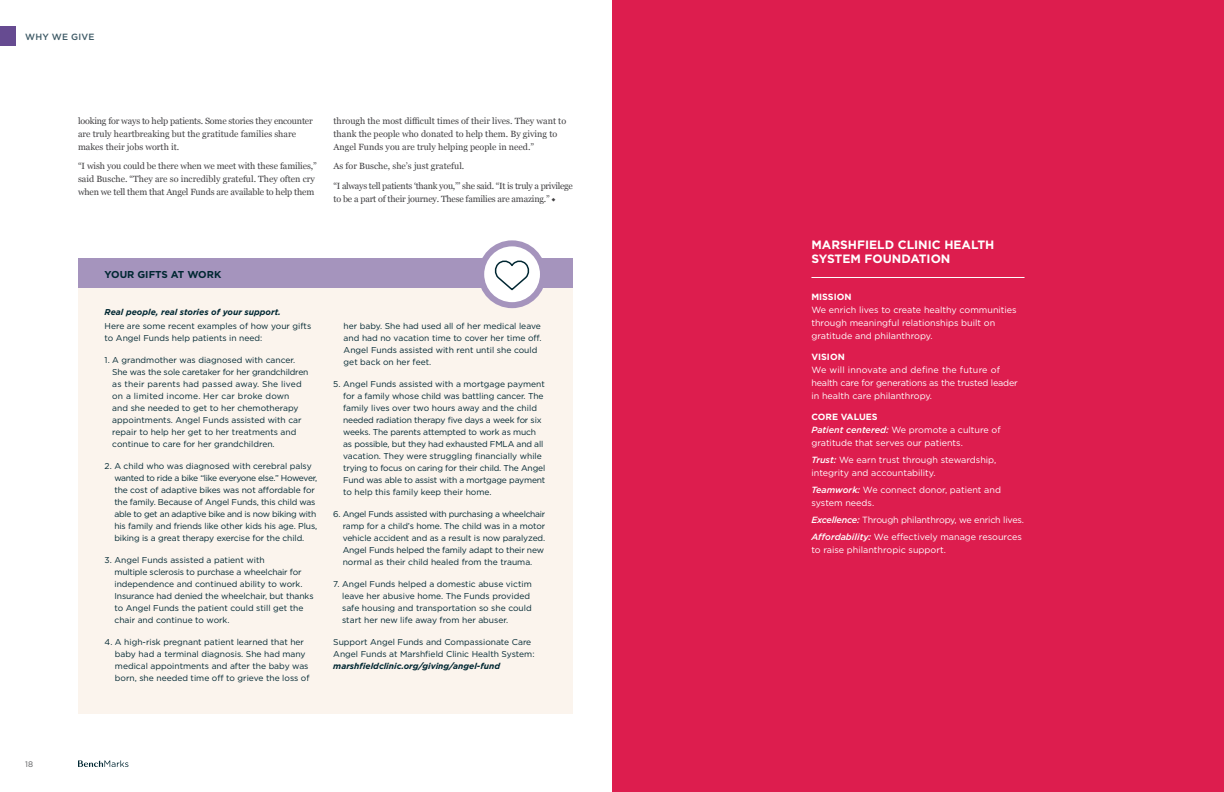
<style>
.page{position:relative;width:1224px;height:792px;background:#fff}
.page>*{position:absolute;margin:0;border:0;box-sizing:border-box;transform-origin:0 0}
.t1{font:700 12.1px/14.5px "Gotham";color:#fff}
.t2{font:700 10px "Gotham";color:#002732}
.t3{font:9px/13px "Gotham";color:#fff}
.t4{font:9px/13px "Georgia";color:#414042}
.t5{font:9px/19.5px "Georgia";letter-spacing:-.03em;color:#414042}
.t6{font:9px/17px "Gotham";letter-spacing:-.02em;color:#fff}
.t7{font:9px "Georgia";letter-spacing:-.02em;color:#414042}
.t8{font:700 9px "Gotham";color:#fff}
.t9{font:500 9px "Gotham";letter-spacing:.02em;color:#3d5965}
.t10{font:8.5px/12px "Gotham";color:#002732}
.t11{font:8.5px/12px "Gotham";letter-spacing:-.02em;color:#002732}
.t12{font:italic 700 8.5px "Gotham";color:#002732}
.t13{font:8px "Gotham";color:#58595b}
.s1{font-family:"Minion Pro"}
.s2{font-weight:700}
.s3{font-weight:500;font-style:italic}
</style>
<div class="page">
<svg style="left:78px;top:760px;width:50px;height:7px"></svg>
<div style="left:612px;top:0;width:612px;height:792px;background:#dd1d4e"></div>
<div style="left:0;top:26px;width:15px;height:20px;background:#664b91"></div>
<hr style="left:811px;top:277px;width:214px;height:1px;background:#fff">
<div style="left:78px;top:262px;width:495px;height:452px;background:#fbf4ed"></div>
<div style="left:78px;top:258px;width:495px;height:30px;background:#a594bd"></div>
<svg style="left:481px;top:243px;width:62px;height:62px"></svg>
<div style="left:478px;top:240px;width:68px;height:68px;border:6px solid #a594bd;border-radius:50%"></div>
<svg style="left:493px;top:258px;width:36px;height:34px"></svg>
<p class="t9" style="left:25px;top:31px;width:71px">WHY WE GIVE</p>
<p class="t4" style="left:78px;top:114px;width:236px">looking for ways to help patients. Some stories they encounter are truly heartbreaking but the gratitude families share makes their jobs worth it.</p>
<p class="t4" style="left:78px;top:159px;width:240px">“I wish you could be there when we meet with these families,” said Busche. “They are so incredibly grateful. They often cry when we tell them that Angel Funds are available to help them</p>
<p class="t4" style="left:334px;top:114px;width:234px">through the most difficult times of their lives. They want to thank the people who donated to help them. By giving to<br>Angel Funds you are truly helping people in need.”</p>
<p class="t5" style="left:334px;top:156px;width:241px">As for Busche, she’s just grateful.<br>“I always tell patients ‘thank you,’” she said. “It is truly a privilege</p>
<p class="t7" style="left:334px;top:192px;width:224px">to be a part of their journey. These families are amazing.” <span class="s1">◆</span></p>
<p class="t2" style="left:105px;top:268px;width:118px">YOUR GIFTS AT WORK</p>
<p class="t12" style="left:105px;top:307px;width:178px">Real people, real stories of your support.</p>
<p class="t10" style="left:105px;top:320px;width:208px">Here are some recent examples of how your gifts to Angel Funds help patients in need:</p>
<p class="t10" style="left:112px;top:354px;width:198px;text-indent:-8px">1. A grandmother was diagnosed with cancer.<br>She was the sole caretaker for her grandchildren as their parents had passed away. She lived on a limited income. Her car broke down<br>and she needed to get to her chemotherapy appointments. Angel Funds assisted with car repair to help her get to her treatments and continue to care for her grandchildren.</p>
<p class="t11" style="left:114px;top:460px;width:204px;text-indent:-10px">2. A child who was diagnosed with cerebral palsy wanted to ride a bike “like everyone else.” However, the cost of adaptive bikes was not affordable for the family. Because of Angel Funds, this child was able to get an adaptive bike and is now biking with his family and friends like other kids his age. Plus, biking is a great therapy exercise for the child.</p>
<p class="t10" style="left:114px;top:554px;width:201px;text-indent:-10px">3. Angel Funds assisted a patient with<br>multiple sclerosis to purchase a wheelchair for independence and continued ability to work.<br>Insurance had denied the wheelchair, but thanks to Angel Funds the patient could still get the chair and continue to work.</p>
<p class="t10" style="left:115px;top:636px;width:196px;text-indent:-10px">4. A high-risk pregnant patient learned that her baby had a terminal diagnosis. She had many medical appointments and after the baby was born, she needed time off to grieve the loss of</p>
<p class="t10" style="left:344px;top:320px;width:199px">her baby. She had used all of her medical leave and had no vacation time to cover her time off.<br>Angel Funds assisted with rent until she could get back on her feet.</p>
<p class="t11" style="left:343px;top:378px;width:204px;text-indent:-10px">5. Angel Funds assisted with a mortgage payment for a family whose child was battling cancer. The family lives over two hours away and the child needed radiation therapy five days a week for six weeks. The parents attempted to work as much as possible, but they had exhausted FMLA and all vacation. They were struggling financially while trying to focus on caring for their child. The Angel Fund was able to assist with a mortgage payment to help this family keep their home.</p>
<p class="t11" style="left:343px;top:508px;width:204px;text-indent:-9px">6. Angel Funds assisted with purchasing a wheelchair ramp for a child’s home. The child was in a motor vehicle accident and as a result is now paralyzed.<br>Angel Funds helped the family adapt to their new normal as their child healed from the trauma.</p>
<p class="t10" style="left:342px;top:578px;width:191px;text-indent:-9px">7. Angel Funds helped a domestic abuse victim leave her abusive home. The Funds provided safe housing and transportation so she could start her new life away from her abuser.</p>
<p class="t10" style="left:333px;top:636px;width:203px">Support Angel Funds and Compassionate Care<br>Angel Funds at Marshfield Clinic Health System:</p>
<p class="t12" style="left:333px;top:661px;width:168px">marshfieldclinic.org/giving/angel-fund</p>
<p class="t13" style="left:25px;top:759px;width:9px">18</p>
<h1 class="t1" style="left:811px;top:237px;width:184px">MARSHFIELD CLINIC HEALTH<br>SYSTEM FOUNDATION</h1>
<p class="t8" style="left:811px;top:291px;width:42px">MISSION</p>
<p class="t3" style="left:811px;top:303px;width:207px">We enrich lives to create healthy communities through meaningful relationships built on gratitude and philanthropy.</p>
<p class="t8" style="left:811px;top:350px;width:35px">VISION</p>
<p class="t3" style="left:811px;top:363px;width:208px">We will innovate and define the future of health care for generations as the trusted leader in health care philanthropy.</p>
<p class="t3" style="left:811px;top:410px;width:191px"><span class="s2">CORE VALUES<br></span><span class="s3">Patient centered:</span> We promote a culture of gratitude that serves our patients.</p>
<p class="t3" style="left:811px;top:453px;width:186px"><span class="s3">Trust:</span> We earn trust through stewardship, integrity and accountability.</p>
<p class="t3" style="left:811px;top:483px;width:191px"><span class="s3">Teamwork:</span> We connect donor, patient and system needs.</p>
<p class="t6" style="left:811px;top:511px;width:214px"><span class="s3">Excellence:</span> Through philanthropy, we enrich lives.<br><span class="s3">Affordability:</span> We effectively manage resources</p>
<p class="t3" style="left:811px;top:543px;width:136px">to raise philanthropic support.</p>
</div>
